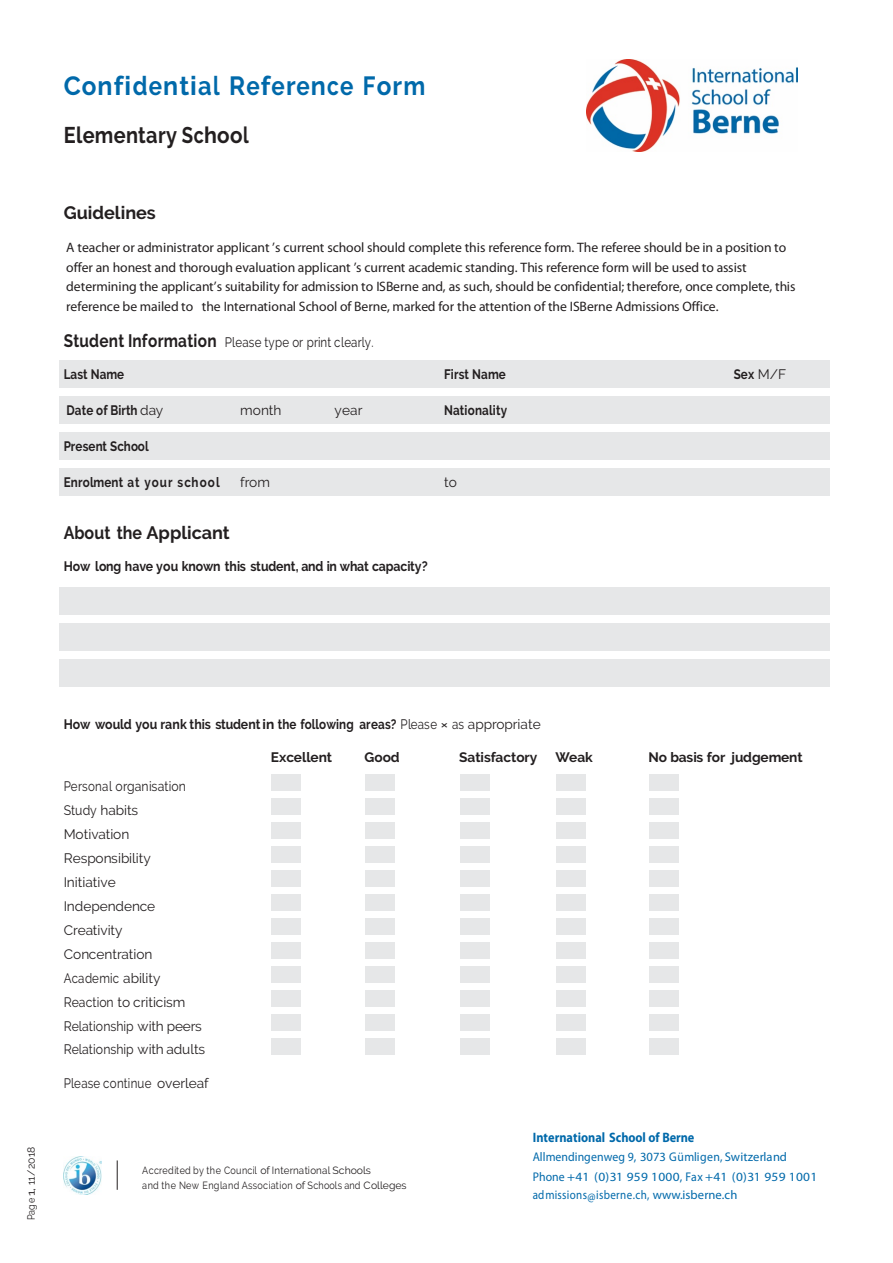
<style>
.page{position:relative;width:893px;height:1263px;background:#fff}
.page>*{position:absolute;margin:0;border:0;box-sizing:border-box;transform-origin:0 0}
.t1{font:700 26.25px "Raleway";letter-spacing:.045em;color:#0069aa;scale:.95 1}
.t2{font:700 22.65px "Raleway";letter-spacing:.02em;color:#231f20;scale:.88 1}
.t3{font:700 18px "Raleway";color:#231f20;scale:.89 1}
.t4{font:700 18px "Raleway";color:#231f20}
.t5{font:13.65px/19.5px "Myriad Pro";color:#231f20}
.t6{font:13.65px/23.9px "Raleway";color:#231f20;scale:.84 1}
.t7{font:700 13.65px "Raleway";letter-spacing:.005em;color:#231f20;scale:.9 1}
.t8{font:700 13.65px "Raleway";letter-spacing:.005em;color:#231f20;scale:.85 1}
.t9{font:700 13.65px "Raleway";letter-spacing:-.02em;color:#231f20;scale:.9 1}
.t10{font:700 13.65px "Raleway";letter-spacing:.005em;color:#231f20}
.t11{font:700 13.65px "Myriad Pro";color:#0069aa;scale:.9 1}
.t12{font:700 13.65px "Raleway";letter-spacing:.055em;color:#231f20;scale:.85 1}
.t13{font:13.65px "Raleway";color:#231f20}
.t14{font:12.6px/20.1px "Myriad Pro";letter-spacing:.015em;color:#0069aa;scale:.94 1}
.t15{font:12.6px "Myriad Pro";letter-spacing:.015em;color:#0069aa;scale:.88 1}
.t16{font:10.5px/15.5px "Raleway";letter-spacing:.015em;color:#231f20;scale:.87 1}
.s1{font-weight:700;font-size:18px}
.s2{font-weight:400}
</style>
<div class="page">
<div style="left:60px;top:468px;width:769px;height:27px;background:#e6e7e8"></div>
<div style="left:60px;top:587px;width:769px;height:28px;background:#e6e7e8"></div>
<div style="left:60px;top:623px;width:769px;height:28px;background:#e6e7e8"></div>
<div style="left:60px;top:659px;width:769px;height:28px;background:#e6e7e8"></div>
<div style="left:60px;top:360px;width:769px;height:28px;background:#e6e7e8"></div>
<div style="left:60px;top:396px;width:769px;height:28px;background:#e6e7e8"></div>
<div style="left:60px;top:432px;width:769px;height:28px;background:#e6e7e8"></div>
<img style="left:586px;top:60px;width:211px;height:91px">
<hr style="left:117px;top:1160px;width:1px;height:30px;background:#231f20">
<div style="left:271px;top:774px;width:29px;height:17px;background:#e6e7e8"></div>
<div style="left:365px;top:774px;width:30px;height:17px;background:#e6e7e8"></div>
<div style="left:460px;top:774px;width:29px;height:17px;background:#e6e7e8"></div>
<div style="left:556px;top:774px;width:29px;height:17px;background:#e6e7e8"></div>
<div style="left:649px;top:774px;width:29px;height:17px;background:#e6e7e8"></div>
<div style="left:271px;top:798px;width:29px;height:17px;background:#e6e7e8"></div>
<div style="left:365px;top:798px;width:30px;height:17px;background:#e6e7e8"></div>
<div style="left:460px;top:798px;width:29px;height:17px;background:#e6e7e8"></div>
<div style="left:556px;top:798px;width:29px;height:17px;background:#e6e7e8"></div>
<div style="left:649px;top:798px;width:29px;height:17px;background:#e6e7e8"></div>
<div style="left:271px;top:822px;width:29px;height:17px;background:#e6e7e8"></div>
<div style="left:365px;top:822px;width:30px;height:17px;background:#e6e7e8"></div>
<div style="left:460px;top:822px;width:29px;height:17px;background:#e6e7e8"></div>
<div style="left:556px;top:822px;width:29px;height:17px;background:#e6e7e8"></div>
<div style="left:649px;top:822px;width:29px;height:17px;background:#e6e7e8"></div>
<div style="left:271px;top:846px;width:29px;height:17px;background:#e6e7e8"></div>
<div style="left:365px;top:846px;width:30px;height:17px;background:#e6e7e8"></div>
<div style="left:460px;top:846px;width:29px;height:17px;background:#e6e7e8"></div>
<div style="left:556px;top:846px;width:29px;height:17px;background:#e6e7e8"></div>
<div style="left:649px;top:846px;width:29px;height:17px;background:#e6e7e8"></div>
<div style="left:271px;top:870px;width:29px;height:17px;background:#e6e7e8"></div>
<div style="left:365px;top:870px;width:30px;height:17px;background:#e6e7e8"></div>
<div style="left:460px;top:870px;width:29px;height:17px;background:#e6e7e8"></div>
<div style="left:556px;top:870px;width:29px;height:17px;background:#e6e7e8"></div>
<div style="left:649px;top:870px;width:29px;height:17px;background:#e6e7e8"></div>
<div style="left:271px;top:894px;width:29px;height:17px;background:#e6e7e8"></div>
<div style="left:365px;top:894px;width:30px;height:17px;background:#e6e7e8"></div>
<div style="left:460px;top:894px;width:29px;height:17px;background:#e6e7e8"></div>
<div style="left:556px;top:894px;width:29px;height:17px;background:#e6e7e8"></div>
<div style="left:649px;top:894px;width:29px;height:17px;background:#e6e7e8"></div>
<div style="left:271px;top:918px;width:29px;height:17px;background:#e6e7e8"></div>
<div style="left:365px;top:918px;width:30px;height:17px;background:#e6e7e8"></div>
<div style="left:460px;top:918px;width:29px;height:17px;background:#e6e7e8"></div>
<div style="left:556px;top:918px;width:29px;height:17px;background:#e6e7e8"></div>
<div style="left:649px;top:918px;width:29px;height:17px;background:#e6e7e8"></div>
<div style="left:271px;top:942px;width:29px;height:17px;background:#e6e7e8"></div>
<div style="left:365px;top:942px;width:30px;height:17px;background:#e6e7e8"></div>
<div style="left:460px;top:942px;width:29px;height:17px;background:#e6e7e8"></div>
<div style="left:556px;top:942px;width:29px;height:17px;background:#e6e7e8"></div>
<div style="left:649px;top:942px;width:29px;height:17px;background:#e6e7e8"></div>
<div style="left:271px;top:966px;width:29px;height:17px;background:#e6e7e8"></div>
<div style="left:365px;top:966px;width:30px;height:17px;background:#e6e7e8"></div>
<div style="left:460px;top:966px;width:29px;height:17px;background:#e6e7e8"></div>
<div style="left:556px;top:966px;width:29px;height:17px;background:#e6e7e8"></div>
<div style="left:649px;top:966px;width:29px;height:17px;background:#e6e7e8"></div>
<div style="left:271px;top:990px;width:29px;height:17px;background:#e6e7e8"></div>
<div style="left:365px;top:990px;width:30px;height:17px;background:#e6e7e8"></div>
<div style="left:460px;top:990px;width:29px;height:17px;background:#e6e7e8"></div>
<div style="left:556px;top:990px;width:29px;height:17px;background:#e6e7e8"></div>
<div style="left:649px;top:990px;width:29px;height:17px;background:#e6e7e8"></div>
<div style="left:271px;top:1014px;width:29px;height:17px;background:#e6e7e8"></div>
<div style="left:365px;top:1014px;width:30px;height:17px;background:#e6e7e8"></div>
<div style="left:460px;top:1014px;width:29px;height:17px;background:#e6e7e8"></div>
<div style="left:556px;top:1014px;width:29px;height:17px;background:#e6e7e8"></div>
<div style="left:649px;top:1014px;width:29px;height:17px;background:#e6e7e8"></div>
<div style="left:271px;top:1038px;width:29px;height:17px;background:#e6e7e8"></div>
<div style="left:365px;top:1038px;width:30px;height:17px;background:#e6e7e8"></div>
<div style="left:460px;top:1038px;width:29px;height:17px;background:#e6e7e8"></div>
<div style="left:556px;top:1038px;width:29px;height:17px;background:#e6e7e8"></div>
<div style="left:649px;top:1038px;width:29px;height:17px;background:#e6e7e8"></div>
<img style="left:64px;top:1156px;width:37px;height:38px">
<h1 class="t1" style="left:64px;top:70px;width:382px">Confidential Reference Form</h1>
<h2 class="t2" style="left:64px;top:122px;width:212px">Elementary School</h2>
<h3 class="t4" style="left:64px;top:202px;width:94px">Guidelines</h3>
<p class="t5" style="left:66px;top:239px;width:730px">A teacher or administrator applicant ’s current school should complete this reference form. The referee should be in a position to offer an honest and thorough evaluation applicant ’s current academic standing. This reference form will be used to assist determining the applicant’s suitability for admission to ISBerne and, as such, should be confidential; therefore, once complete, this reference be mailed to the International School of Berne, marked for the attention of the ISBerne Admissions Office.</p>
<p class="t6" style="left:64px;top:331px;width:370px"><span class="s1">Student Information</span> Please type or print clearly.</p>
<p class="t8" style="left:64px;top:366px;width:72px">Last Name</p>
<p class="t8" style="left:444px;top:366px;width:74px">First Name</p>
<p class="t8" style="left:733px;top:366px;width:63px">Sex <span class="s2">M/F</span></p>
<p class="t8" style="left:67px;top:402px;width:115px">Date of Birth <span class="s2">day</span></p>
<p class="t13" style="left:240px;top:402px;width:43px">month</p>
<p class="t13" style="left:334px;top:402px;width:29px">year</p>
<p class="t8" style="left:444px;top:402px;width:76px">Nationality</p>
<p class="t8" style="left:64px;top:438px;width:102px">Present School</p>
<p class="t12" style="left:64px;top:474px;width:185px">Enrolment at your school</p>
<p class="t13" style="left:240px;top:474px;width:31px">from</p>
<p class="t13" style="left:444px;top:474px;width:14px">to</p>
<h3 class="t3" style="left:64px;top:522px;width:188px">About the Applicant</h3>
<p class="t9" style="left:64px;top:558px;width:406px">How long have you known this student, and in what capacity?</p>
<p class="t16" style="left:23px;top:1220px;width:86px;rotate:-90deg">Page 1, 11/2018</p>
<p class="t7" style="left:64px;top:717px;width:531px">How would you rank this student in the following areas? <span class="s2">Please × as appropriate</span></p>
<p class="t10" style="left:271px;top:750px;width:63px">Excellent</p>
<p class="t10" style="left:364px;top:750px;width:37px">Good</p>
<p class="t10" style="left:459px;top:750px;width:80px">Satisfactory</p>
<p class="t10" style="left:555px;top:750px;width:39px">Weak</p>
<p class="t10" style="left:648px;top:750px;width:156px">No basis for judgement</p>
<p class="t6" style="left:64px;top:775px;width:170px">Personal organisation<br>Study habits<br>Motivation<br>Responsibility<br>Initiative<br>Independence<br>Creativity<br>Concentration<br>Academic ability<br>Reaction to criticism<br>Relationship with peers<br>Relationship with adults</p>
<p class="t6" style="left:64px;top:1071px;width:174px">Please continue overleaf</p>
<p class="t16" style="left:142px;top:1163px;width:305px">Accredited by the Council of International Schools<br>and the New England Association of Schools and Colleges</p>
<p class="t11" style="left:532px;top:1131px;width:181px">International School of Berne</p>
<p class="t14" style="left:532px;top:1148px;width:304px">Allmendingenweg 9, 3073 Gümligen, Switzerland<br>Phone +41 (0)31 959 1000, Fax +41 (0)31 959 1001</p>
<p class="t15" style="left:532px;top:1190px;width:234px">admissions@isberne.ch, www.isberne.ch</p>
</div>
